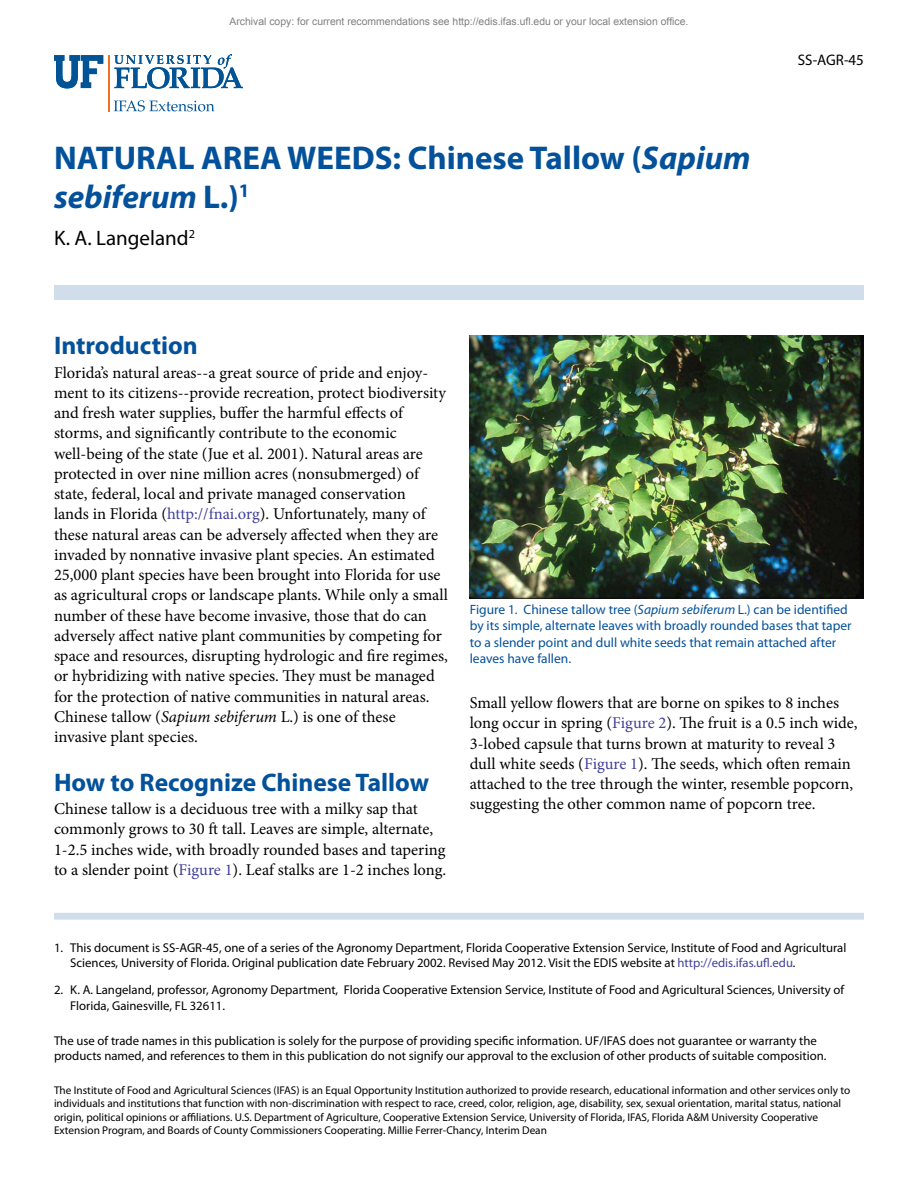
<style>
.page{position:relative;width:918px;height:1188px;background:#fff}
.page>*{position:absolute;margin:0;border:0;box-sizing:border-box;transform-origin:0 0}
.t1{font:700 33px/39.6px "Myriad Pro";color:#03519a}
.t2{font:700 25.5px "Myriad Pro";color:#03519a}
.t3{font:21px "Myriad Pro";color:#000}
.t4{font:16.5px/20.2px "Minion Pro";color:#000}
.t5{font:15.3px "Myriad Pro";color:#000}
.t6{font:13.5px/16.5px "Myriad Pro";color:#03519a}
.t7{font:12.75px/15.3px "Myriad Pro";color:#000}
.t8{font:11.25px/13.5px "Myriad Pro";color:#000}
.t9{font:10.35px "Arial";color:#808080}
.s1{font-style:italic}
.s2{color:#414099}
</style>
<div class="page">
<hr style="left:108px;top:55px;width:2px;height:56px;background:#f36f21">
<svg style="left:114px;top:54px;width:129px;height:35px"></svg>
<svg style="left:54px;top:55px;width:49px;height:33px"></svg>
<svg style="left:114px;top:100px;width:101px;height:11px"></svg>
<div style="left:54px;top:285px;width:810px;height:15px;background:#d0ddea"></div>
<div style="left:54px;top:913px;width:810px;height:7px;background:#d0ddea"></div>
<img style="left:470px;top:335px;width:394px;height:263px">
<p class="t9" style="left:230px;top:15px;width:460px">Archival copy: for current recommendations see http://edis.ifas.ufl.edu or your local extension office.</p>
<h1 class="t1" style="left:54px;top:137px;width:698px">NATURAL AREA WEEDS: Chinese Tallow (<span class="s1">Sapium sebiferum</span> L.)<sup>1</sup></h1>
<p class="t3" style="left:54px;top:225px;width:142px">K. A. Langeland<sup>2</sup></p>
<p class="t5" style="left:798px;top:51px;width:68px">SS-AGR-45</p>
<h2 class="t2" style="left:54px;top:329px;width:145px">Introduction</h2>
<p class="t4" style="left:54px;top:362px;width:396px">Florida’s natural areas--a great source of pride and enjoy&shy;ment to its citizens--provide recreation, protect biodiversity and fresh water supplies, buffer the harmful effects of storms, and significantly contribute to the economic well-being of the state (Jue et al. 2001). Natural areas are protected in over nine million acres (nonsubmerged) of state, federal, local and private managed conservation<br>lands in Florida (<span class="s2">http://fnai.org</span>). Unfortunately, many of these natural areas can be adversely affected when they are invaded by nonnative invasive plant species. An estimated 25,000 plant species have been brought into Florida for use as agricultural crops or landscape plants. While only a small number of these have become invasive, those that do can adversely affect native plant communities by competing for space and resources, disrupting hydrologic and fire regimes, or hybridizing with native species. They must be managed for the protection of native communities in natural areas.<br>Chinese tallow (<span class="s1">Sapium sebiferum</span> L.) is one of these invasive plant species.</p>
<h2 class="t2" style="left:54px;top:766px;width:377px">How to Recognize Chinese Tallow</h2>
<p class="t4" style="left:54px;top:799px;width:394px">Chinese tallow is a deciduous tree with a milky sap that commonly grows to 30 ft tall. Leaves are simple, alternate, 1-2.5 inches wide, with broadly rounded bases and tapering to a slender point (<span class="s2">Figure 1</span>). Leaf stalks are 1-2 inches long.</p>
<p class="t6" style="left:470px;top:601px;width:383px">Figure 1. Chinese tallow tree (<span class="s1">Sapium sebiferum</span> L.) can be identified by its simple, alternate leaves with broadly rounded bases that taper to a slender point and dull white seeds that remain attached after leaves have fallen.</p>
<p class="t4" style="left:470px;top:693px;width:389px">Small yellow flowers that are borne on spikes to 8 inches long occur in spring (<span class="s2">Figure 2</span>). The fruit is a 0.5 inch wide, 3-lobed capsule that turns brown at maturity to reveal 3 dull white seeds (<span class="s2">Figure 1</span>). The seeds, which often remain attached to the tree through the winter, resemble popcorn, suggesting the other common name of popcorn tree.</p>
<p class="t7" style="left:70px;top:940px;width:778px;text-indent:-16px">1. This document is SS-AGR-45, one of a series of the Agronomy Department, Florida Cooperative Extension Service, Institute of Food and Agricultural<br>Sciences, University of Florida. Original publication date February 2002. Revised May 2012. Visit the EDIS website at <span class="s2">http://edis.ifas.ufl.edu</span>.</p>
<p class="t7" style="left:70px;top:982px;width:776px;text-indent:-16px">2. K. A. Langeland, professor, Agronomy Department, Florida Cooperative Extension Service, Institute of Food and Agricultural Sciences, University of<br>Florida, Gainesville, FL 32611.</p>
<p class="t7" style="left:54px;top:1033px;width:774px">The use of trade names in this publication is solely for the purpose of providing specific information. UF/IFAS does not guarantee or warranty the products named, and references to them in this publication do not signify our approval to the exclusion of other products of suitable composition.</p>
<p class="t8" style="left:54px;top:1083px;width:798px">The Institute of Food and Agricultural Sciences (IFAS) is an Equal Opportunity Institution authorized to provide research, educational information and other services only to individuals and institutions that function with non-discrimination with respect to race, creed, color, religion, age, disability, sex, sexual orientation, marital status, national origin, political opinions or affiliations. U.S. Department of Agriculture, Cooperative Extension Service, University of Florida, IFAS, Florida A&amp;M University Cooperative Extension Program, and Boards of County Commissioners Cooperating. Millie Ferrer-Chancy, Interim Dean</p>
</div>
